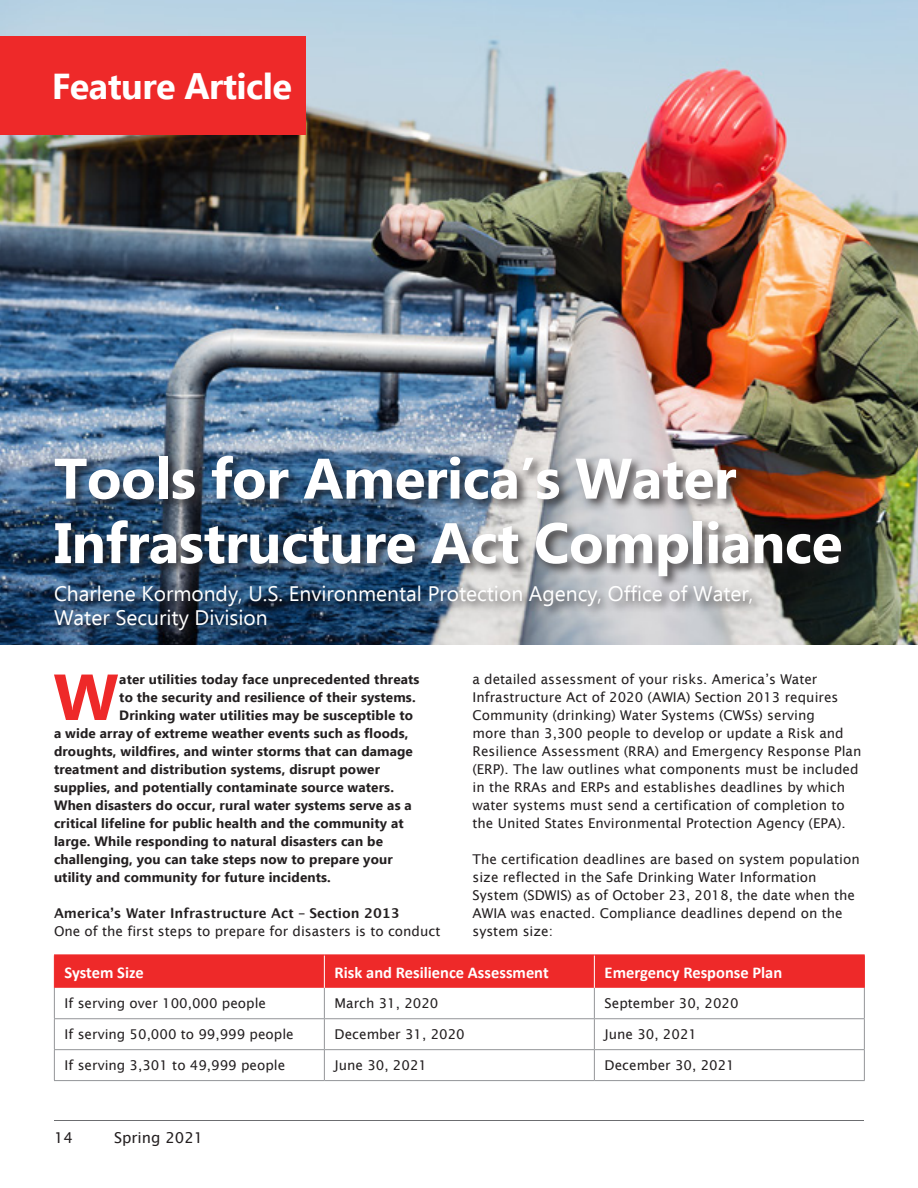
<style>
.page{position:relative;width:918px;height:1188px;background:#fff}
.page>*{position:absolute;margin:0;border:0;box-sizing:border-box;transform-origin:0 0}
.Feature1stParagraph{font:700 64.95px "Ebrima";color:#ee2929}
.FeatureHeadline1{font:700 57px/64.5px "Ebrima";letter-spacing:-.01em;color:#fff}
.t1{font:700 36px "Ebrima";letter-spacing:-.015em;color:#fff}
.Feature_Byline{font:21px/24px "Ebrima";color:#fff}
.t2{font:700 16.5px "Calibri";color:#fff}
.t3{font:15px "Lucida Sans";color:#231f20}
.Feature_Basic{font:13.5px/18px "Lucida Sans";color:#231f20}
.Feature1stParagraph-2{font:700 13.5px "Ebrima";letter-spacing:.01em;color:#231f20}
.Feature_Basic-2{font:700 13.5px "Lucida Grande";color:#231f20}
</style>
<div class="page">
<hr style="left:54px;top:1120px;width:810px;height:1px;background:#6c6d70">
<img style="left:0;top:0;width:918px;height:645px">
<div style="left:52px;top:452px;width:802px;height:190px;background:#231f20;opacity:.75"></div>
<div style="left:0;top:37px;width:306px;height:98px;background:#ee2929"></div>
<div style="left:55px;top:956px;width:809px;height:32px;background:#ee2929"></div>
<hr style="left:324px;top:988px;width:1px;height:30px;background:#939598">
<hr style="left:594px;top:988px;width:1px;height:30px;background:#939598">
<hr style="left:54px;top:1018px;width:270px;height:1px;background:#939598">
<hr style="left:324px;top:1018px;width:270px;height:1px;background:#939598">
<hr style="left:324px;top:1019px;width:1px;height:30px;background:#939598">
<hr style="left:594px;top:1018px;width:271px;height:1px;background:#939598">
<hr style="left:594px;top:1019px;width:1px;height:30px;background:#939598">
<hr style="left:54px;top:1049px;width:270px;height:1px;background:#939598">
<hr style="left:324px;top:1049px;width:270px;height:1px;background:#939598">
<hr style="left:324px;top:1050px;width:1px;height:30px;background:#939598">
<hr style="left:594px;top:1049px;width:271px;height:1px;background:#939598">
<hr style="left:594px;top:1050px;width:1px;height:30px;background:#939598">
<hr style="left:324px;top:955px;width:1px;height:33px;background:#fff">
<hr style="left:594px;top:955px;width:1px;height:33px;background:#fff">
<hr style="left:54px;top:988px;width:1px;height:30px;background:#939598">
<hr style="left:864px;top:988px;width:1px;height:30px;background:#939598">
<hr style="left:54px;top:1019px;width:1px;height:30px;background:#939598">
<hr style="left:864px;top:1019px;width:1px;height:30px;background:#939598">
<hr style="left:54px;top:1050px;width:1px;height:30px;background:#939598">
<hr style="left:864px;top:1050px;width:1px;height:30px;background:#939598">
<hr style="left:54px;top:1080px;width:270px;height:1px;background:#939598">
<hr style="left:324px;top:1080px;width:270px;height:1px;background:#939598">
<hr style="left:594px;top:1080px;width:271px;height:1px;background:#939598">
<hr style="left:54px;top:955px;width:270px;height:1px;background:#ee2929">
<hr style="left:54px;top:955px;width:1px;height:33px;background:#ee2929">
<hr style="left:324px;top:955px;width:270px;height:1px;background:#ee2929">
<hr style="left:594px;top:955px;width:271px;height:1px;background:#ee2929">
<hr style="left:864px;top:955px;width:1px;height:33px;background:#ee2929">
<p class="t1" style="left:52px;top:60px;width:242px">Feature Article</p>
<p class="FeatureHeadline1" style="left:54px;top:444px;width:790px">Tools for America’s Water<br>Infrastructure Act Compliance</p>
<p class="Feature_Byline" style="left:54px;top:581px;width:701px">Charlene Kormondy, U.S. Environmental Protection Agency, Office of Water,<br>Water Security Division</p>
<p class="Feature1stParagraph" style="left:53px;top:649px;width:67px">W</p>
<p class="Feature1stParagraph-2" style="left:119px;top:669px;width:302px">ater utilities today face unprecedented threats</p>
<p class="Feature1stParagraph-2" style="left:119px;top:687px;width:298px">to the security and resilience of their systems.</p>
<p class="Feature1stParagraph-2" style="left:119px;top:705px;width:295px">Drinking water utilities may be susceptible to</p>
<p class="Feature1stParagraph-2" style="left:54px;top:723px;width:356px">a wide array of extreme weather events such as floods,</p>
<p class="Feature1stParagraph-2" style="left:54px;top:741px;width:360px">droughts, wildfires, and winter storms that can damage</p>
<p class="Feature1stParagraph-2" style="left:54px;top:759px;width:328px">treatment and distribution systems, disrupt power</p>
<p class="Feature1stParagraph-2" style="left:54px;top:777px;width:341px">supplies, and potentially contaminate source waters.</p>
<p class="Feature1stParagraph-2" style="left:54px;top:795px;width:359px">When disasters do occur, rural water systems serve as a</p>
<p class="Feature1stParagraph-2" style="left:54px;top:813px;width:351px">critical lifeline for public health and the community at</p>
<p class="Feature1stParagraph-2" style="left:54px;top:831px;width:331px">large. While responding to natural disasters can be</p>
<p class="Feature1stParagraph-2" style="left:54px;top:849px;width:340px">challenging, you can take steps now to prepare your</p>
<p class="Feature1stParagraph-2" style="left:54px;top:867px;width:278px">utility and community for future incidents.</p>
<p class="Feature_Basic-2" style="left:54px;top:902px;width:347px">America’s Water Infrastructure Act – Section 2013</p>
<p class="Feature_Basic" style="left:54px;top:922px;width:388px">One of the first steps to prepare for disasters is to conduct</p>
<p class="Feature_Basic" style="left:472px;top:670px;width:390px">a detailed assessment of your risks. America’s Water Infrastructure Act of 2020 (AWIA) Section 2013 requires Community (drinking) Water Systems (CWSs) serving<br>more than 3,300 people to develop or update a Risk and Resilience Assessment (RRA) and Emergency Response Plan (ERP). The law outlines what components must be included in the RRAs and ERPs and establishes deadlines by which water systems must send a certification of completion to the United States Environmental Protection Agency (EPA).</p>
<p class="Feature_Basic" style="left:472px;top:850px;width:389px">The certification deadlines are based on system population size reflected in the Safe Drinking Water Information System (SDWIS) as of October 23, 2018, the date when the AWIA was enacted. Compliance deadlines depend on the system size:</p>
<p class="t2" style="left:65px;top:960px;width:81px">System Size</p>
<p class="t2" style="left:335px;top:960px;width:216px">Risk and Resilience Assessment</p>
<p class="t2" style="left:605px;top:960px;width:179px">Emergency Response Plan</p>
<p class="Feature_Basic" style="left:65px;top:995px;width:203px">If serving over 100,000 people</p>
<p class="Feature_Basic" style="left:335px;top:995px;width:105px">March 31, 2020</p>
<p class="Feature_Basic" style="left:605px;top:995px;width:135px">September 30, 2020</p>
<p class="Feature_Basic" style="left:65px;top:1026px;width:231px">If serving 50,000 to 99,999 people</p>
<p class="Feature_Basic" style="left:335px;top:1026px;width:132px">December 31, 2020</p>
<p class="Feature_Basic" style="left:605px;top:1026px;width:94px">June 30, 2021</p>
<p class="Feature_Basic" style="left:65px;top:1056px;width:222px">If serving 3,301 to 49,999 people</p>
<p class="Feature_Basic" style="left:335px;top:1056px;width:94px">June 30, 2021</p>
<p class="Feature_Basic" style="left:605px;top:1056px;width:132px">December 30, 2021</p>
<p class="t3" style="left:54px;top:1129px;width:20px">14</p>
<p class="t3" style="left:114px;top:1129px;width:91px">Spring 2021</p>
</div>
